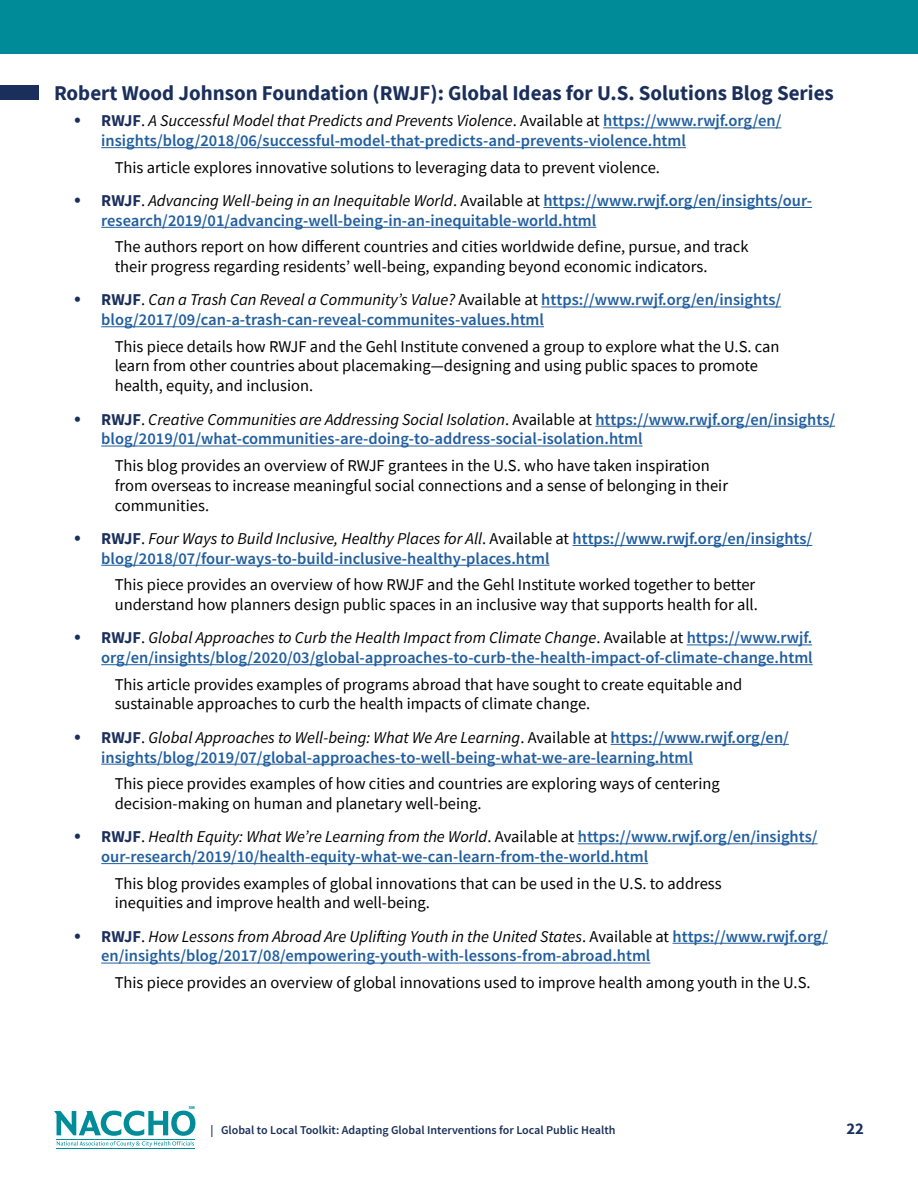
<style>
.page{position:relative;width:918px;height:1188px;background:#fff}
.page>*{position:absolute;margin:0;border:0;box-sizing:border-box;transform-origin:0 0}
.Section_header{font:700 21px "Source Sans Pro";color:#1a2f5b}
.t1{font:600 16.5px/19.8px "Source Sans Pro";color:#215e9e}
.t2{font:16.5px/19.8px "Source Sans Pro";color:#000}
.t3{font:700 16.5px "Source Sans Pro";color:#1a2f5a}
.t4{font:600 12px "Source Sans Pro";color:#1a2f5a}
.t5{font:700 4.35px "Myriad Pro";color:#008c99}
.s1{font-weight:400;font-size:22.5px;color:#1a2f5b}
.s2{font-weight:700;color:#1a2f5b}
.s3{font-weight:400;color:#000}
.s4{font-weight:400;font-style:italic;color:#000}
</style>
<div class="page">
<svg style="left:54px;top:1111px;width:141px;height:36px"></svg>
<hr style="left:56px;top:1139px;width:139px;height:1px;background:#008c99">
<hr style="left:56px;top:1148px;width:139px;height:1px;background:#008c99">
<hr style="left:603px;top:127px;width:178px;height:1px;background:#215e9e">
<hr style="left:101px;top:147px;width:585px;height:1px;background:#215e9e">
<hr style="left:543px;top:207px;width:269px;height:1px;background:#215e9e">
<hr style="left:101px;top:227px;width:495px;height:1px;background:#215e9e">
<hr style="left:541px;top:307px;width:240px;height:1px;background:#215e9e">
<hr style="left:101px;top:326px;width:443px;height:1px;background:#215e9e">
<hr style="left:595px;top:426px;width:240px;height:1px;background:#215e9e">
<hr style="left:101px;top:446px;width:542px;height:1px;background:#215e9e">
<hr style="left:573px;top:545px;width:239px;height:1px;background:#215e9e">
<hr style="left:101px;top:565px;width:449px;height:1px;background:#215e9e">
<hr style="left:687px;top:645px;width:125px;height:1px;background:#215e9e">
<hr style="left:101px;top:664px;width:712px;height:1px;background:#215e9e">
<hr style="left:611px;top:744px;width:178px;height:1px;background:#215e9e">
<hr style="left:101px;top:764px;width:592px;height:1px;background:#215e9e">
<hr style="left:578px;top:843px;width:240px;height:1px;background:#215e9e">
<hr style="left:101px;top:863px;width:547px;height:1px;background:#215e9e">
<hr style="left:673px;top:943px;width:155px;height:1px;background:#215e9e">
<hr style="left:101px;top:963px;width:549px;height:1px;background:#215e9e">
<div style="left:0;top:86px;width:38px;height:14px;background:#1a2f5b"></div>
<div style="left:0;top:0;width:918px;height:54px;background:#008b99"></div>
<p class="Section_header" style="left:54px;top:78px;width:781px">Robert Wood Johnson Foundation (RWJF): Global Ideas for U.S. Solutions Blog Series</p>
<p class="t1" style="left:101px;top:111px;width:682px;text-indent:-27px"><span class="s1">•</span> <span class="s2">RWJF</span><span class="s3">.</span> <span class="s4">A Successful Model that Predicts and Prevents Violence</span><span class="s3">. Available at</span> https://www.rwjf.org/en/ insights/blog/2018/06/successful-model-that-predicts-and-prevents-violence.html</p>
<p class="t2" style="left:115px;top:157px;width:547px">This article explores innovative solutions to leveraging data to prevent violence.</p>
<p class="t1" style="left:101px;top:191px;width:712px;text-indent:-27px"><span class="s1">•</span> <span class="s2">RWJF</span><span class="s3">.</span> <span class="s4">Advancing Well-being in an Inequitable World</span><span class="s3">. Available at</span> https://www.rwjf.org/en/insights/our&shy;research/2019/01/advancing-well-being-in-an-inequitable-world.html</p>
<p class="t2" style="left:115px;top:237px;width:635px">The authors report on how different countries and cities worldwide define, pursue, and track their progress regarding residents’ well-being, expanding beyond economic indicators.</p>
<p class="t1" style="left:101px;top:290px;width:681px;text-indent:-27px"><span class="s1">•</span> <span class="s2">RWJF</span><span class="s3">.</span> <span class="s4">Can a Trash Can Reveal a Community’s Value?</span> <span class="s3">Available at</span> https://www.rwjf.org/en/insights/ blog/2017/09/can-a-trash-can-reveal-communites-values.html</p>
<p class="t2" style="left:115px;top:336px;width:666px">This piece details how RWJF and the Gehl Institute convened a group to explore what the U.S. can learn from other countries about placemaking—designing and using public spaces to promote health, equity, and inclusion.</p>
<p class="t1" style="left:101px;top:410px;width:735px;text-indent:-27px"><span class="s1">•</span> <span class="s2">RWJF</span><span class="s3">.</span> <span class="s4">Creative Communities are Addressing Social Isolation</span><span class="s3">. Available at</span> https://www.rwjf.org/en/insights/ blog/2019/01/what-communities-are-doing-to-address-social-isolation.html</p>
<p class="t2" style="left:115px;top:455px;width:615px">This blog provides an overview of RWJF grantees in the U.S. who have taken inspiration from overseas to increase meaningful social connections and a sense of belonging in their communities.</p>
<p class="t1" style="left:101px;top:529px;width:713px;text-indent:-27px"><span class="s1">•</span> <span class="s2">RWJF</span><span class="s3">.</span> <span class="s4">Four Ways to Build Inclusive, Healthy Places for All</span><span class="s3">. Available at</span> https://www.rwjf.org/en/insights/ blog/2018/07/four-ways-to-build-inclusive-healthy-places.html</p>
<p class="t2" style="left:115px;top:575px;width:645px">This piece provides an overview of how RWJF and the Gehl Institute worked together to better understand how planners design public spaces in an inclusive way that supports health for all.</p>
<p class="t1" style="left:74px;top:628px;width:740px;text-align:right"><span class="s1">•</span> <span class="s2">RWJF</span><span class="s3">.</span> <span class="s4">Global Approaches to Curb the Health Impact from Climate Change</span><span class="s3">. Available at</span> https://www.rwjf. org/en/insights/blog/2020/03/global-approaches-to-curb-the-health-impact-of-climate-change.html</p>
<p class="t2" style="left:115px;top:674px;width:629px">This article provides examples of programs abroad that have sought to create equitable and sustainable approaches to curb the health impacts of climate change.</p>
<p class="t1" style="left:101px;top:728px;width:689px;text-indent:-27px"><span class="s1">•</span> <span class="s2">RWJF</span><span class="s3">.</span> <span class="s4">Global Approaches to Well-being: What We Are Learning</span><span class="s3">. Available at</span> https://www.rwjf.org/en/ insights/blog/2019/07/global-approaches-to-well-being-what-we-are-learning.html</p>
<p class="t2" style="left:115px;top:774px;width:606px">This piece provides examples of how cities and countries are exploring ways of centering decision-making on human and planetary well-being.</p>
<p class="t1" style="left:101px;top:827px;width:718px;text-indent:-27px"><span class="s1">•</span> <span class="s2">RWJF</span><span class="s3">.</span> <span class="s4">Health Equity: What We’re Learning from the World</span><span class="s3">. Available at</span> https://www.rwjf.org/en/insights/ our-research/2019/10/health-equity-what-we-can-learn-from-the-world.html</p>
<p class="t2" style="left:115px;top:873px;width:608px">This blog provides examples of global innovations that can be used in the U.S. to address inequities and improve health and well-being.</p>
<p class="t1" style="left:101px;top:927px;width:728px;text-indent:-27px"><span class="s1">•</span> <span class="s2">RWJF</span><span class="s3">.</span> <span class="s4">How Lessons from Abroad Are Uplifting Youth in the United States</span><span class="s3">. Available at</span> https://www.rwjf.org/ en/insights/blog/2017/08/empowering-youth-with-lessons-from-abroad.html</p>
<p class="t2" style="left:115px;top:972px;width:697px">This piece provides an overview of global innovations used to improve health among youth in the U.S.</p>
<p class="t5" style="left:189px;top:1104px;width:8px">SM</p>
<p class="t4" style="left:211px;top:1123px;width:406px">| Global to Local Toolkit: Adapting Global Interventions for Local Public Health</p>
<p class="t3" style="left:847px;top:1117px;width:19px">22</p>
</div>
